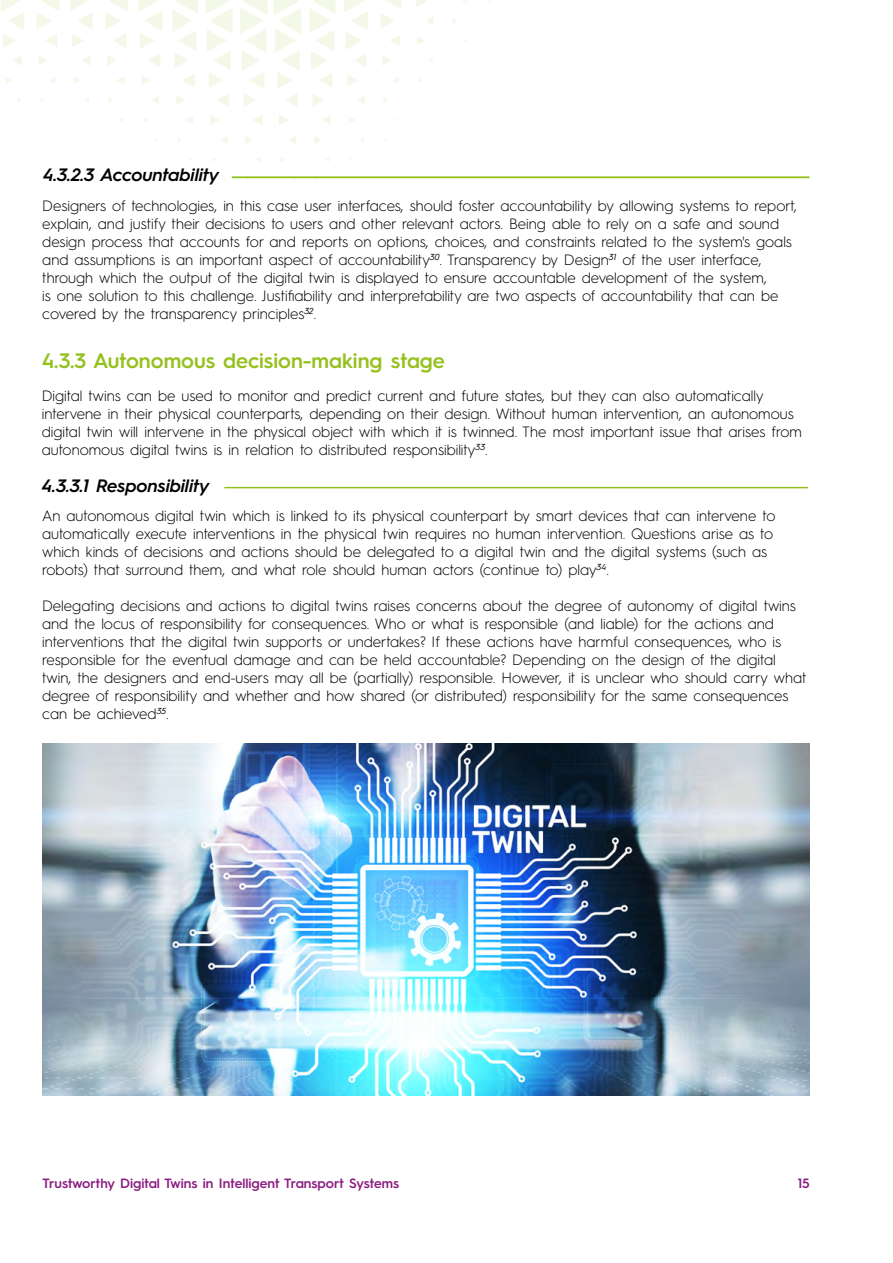
<style>
.page{position:relative;width:893px;height:1263px;background:#fff}
.page>*{position:absolute;margin:0;border:0;box-sizing:border-box;transform-origin:0 0}
.t1{font:600 21px "Hurme Geometric Sans 3";color:#95c11f}
.t2{font:italic 600 18px "Hurme Geometric Sans 3";color:#000}
.t3{font:300 15px/18px "Hurme Geometric Sans 3";color:#000}
.t4{font:600 13.5px "Hurme Geometric Sans 3";color:#8c1d82}
</style>
<div class="page">
<svg style="left:463px;top:0;width:4px;height:4px"></svg>
<svg style="left:452px;top:18px;width:5px;height:5px"></svg>
<svg style="left:416px;top:0;width:10px;height:7px"></svg>
<svg style="left:426px;top:17px;width:8px;height:8px"></svg>
<svg style="left:417px;top:37px;width:7px;height:8px"></svg>
<svg style="left:428px;top:58px;width:5px;height:5px"></svg>
<svg style="left:381px;top:0;width:21px;height:28px"></svg>
<svg style="left:390px;top:35px;width:10px;height:11px"></svg>
<svg style="left:382px;top:55px;width:9px;height:11px"></svg>
<svg style="left:393px;top:77px;width:6px;height:7px"></svg>
<svg style="left:344px;top:0;width:24px;height:67px"></svg>
<svg style="left:383px;top:97px;width:5px;height:6px"></svg>
<svg style="left:347px;top:74px;width:11px;height:12px"></svg>
<svg style="left:358px;top:96px;width:7px;height:8px"></svg>
<svg style="left:349px;top:116px;width:6px;height:7px"></svg>
<svg style="left:309px;top:0;width:27px;height:106px"></svg>
<svg style="left:323px;top:115px;width:8px;height:10px"></svg>
<svg style="left:274px;top:0;width:27px;height:107px"></svg>
<svg style="left:314px;top:136px;width:7px;height:8px"></svg>
<svg style="left:279px;top:114px;width:9px;height:12px"></svg>
<svg style="left:289px;top:136px;width:7px;height:8px"></svg>
<svg style="left:240px;top:0;width:28px;height:107px"></svg>
<svg style="left:253px;top:115px;width:10px;height:10px"></svg>
<svg style="left:281px;top:157px;width:4px;height:5px"></svg>
<svg style="left:206px;top:0;width:27px;height:107px"></svg>
<svg style="left:245px;top:136px;width:7px;height:8px"></svg>
<svg style="left:256px;top:157px;width:5px;height:5px"></svg>
<svg style="left:172px;top:0;width:26px;height:87px"></svg>
<svg style="left:211px;top:115px;width:8px;height:10px"></svg>
<svg style="left:221px;top:136px;width:6px;height:7px"></svg>
<svg style="left:138px;top:0;width:24px;height:67px"></svg>
<svg style="left:176px;top:95px;width:9px;height:10px"></svg>
<svg style="left:186px;top:116px;width:7px;height:8px"></svg>
<svg style="left:105px;top:0;width:23px;height:48px"></svg>
<svg style="left:142px;top:75px;width:8px;height:10px"></svg>
<svg style="left:152px;top:96px;width:7px;height:8px"></svg>
<svg style="left:107px;top:55px;width:10px;height:11px"></svg>
<svg style="left:117px;top:76px;width:8px;height:8px"></svg>
<svg style="left:143px;top:118px;width:4px;height:4px"></svg>
<svg style="left:70px;top:0;width:23px;height:47px"></svg>
<svg style="left:82px;top:55px;width:9px;height:11px"></svg>
<svg style="left:109px;top:98px;width:4px;height:5px"></svg>
<svg style="left:37px;top:0;width:22px;height:47px"></svg>
<svg style="left:74px;top:77px;width:6px;height:7px"></svg>
<svg style="left:85px;top:98px;width:4px;height:5px"></svg>
<svg style="left:39px;top:56px;width:8px;height:9px"></svg>
<svg style="left:49px;top:77px;width:6px;height:7px"></svg>
<svg style="left:1px;top:0;width:23px;height:48px"></svg>
<svg style="left:13px;top:55px;width:9px;height:11px"></svg>
<svg style="left:5px;top:77px;width:6px;height:7px"></svg>
<hr style="left:232px;top:177px;width:577px;height:1px;background:#95c11f">
<hr style="left:224px;top:487px;width:584px;height:1px;background:#95c11f">
<img style="left:43px;top:743px;width:766px;height:352px">
<p class="t2" style="left:43px;top:162px;width:178px">4.3.2.3 Accountability</p>
<p class="t3" style="left:42px;top:196px;width:756px">Designers of technologies, in this case user interfaces, should foster accountability by allowing systems to report, explain, and justify their decisions to users and other relevant actors. Being able to rely on a safe and sound design process that accounts for and reports on options, choices, and constraints related to the system's goals and assumptions is an important aspect of accountability<sup>30</sup>. Transparency by Design<sup>31</sup> of the user interface, through which the output of the digital twin is displayed to ensure accountable development of the system,<br>is one solution to this challenge. Justifiability and interpretability are two aspects of accountability that can be covered by the transparency principles<sup>32</sup>.</p>
<h1 class="t1" style="left:42px;top:346px;width:405px">4.3.3 Autonomous decision-making stage</h1>
<p class="t3" style="left:42px;top:386px;width:762px">Digital twins can be used to monitor and predict current and future states, but they can also automatically intervene in their physical counterparts, depending on their design. Without human intervention, an autonomous digital twin will intervene in the physical object with which it is twinned. The most important issue that arises from autonomous digital twins is in relation to distributed responsibility<sup>33</sup>.</p>
<p class="t2" style="left:42px;top:473px;width:169px">4.3.3.1 Responsibility</p>
<p class="t3" style="left:42px;top:506px;width:735px">An autonomous digital twin which is linked to its physical counterpart by smart devices that can intervene to automatically execute interventions in the physical twin requires no human intervention. Questions arise as to which kinds of decisions and actions should be delegated to a digital twin and the digital systems (such as robots) that surround them, and what role should human actors (continue to) play<sup>34</sup>.</p>
<p class="t3" style="left:42px;top:596px;width:766px">Delegating decisions and actions to digital twins raises concerns about the degree of autonomy of digital twins and the locus of responsibility for consequences. Who or what is responsible (and liable) for the actions and interventions that the digital twin supports or undertakes? If these actions have harmful consequences, who is responsible for the eventual damage and can be held accountable? Depending on the design of the digital twin, the designers and end-users may all be (partially) responsible. However, it is unclear who should carry what degree of responsibility and whether and how shared (or distributed) responsibility for the same consequences can be achieved<sup>35</sup>.</p>
<p class="t4" style="left:43px;top:1174px;width:358px">Trustworthy Digital Twins in Intelligent Transport Systems</p>
<p class="t4" style="left:798px;top:1174px;width:14px">15</p>
</div>
